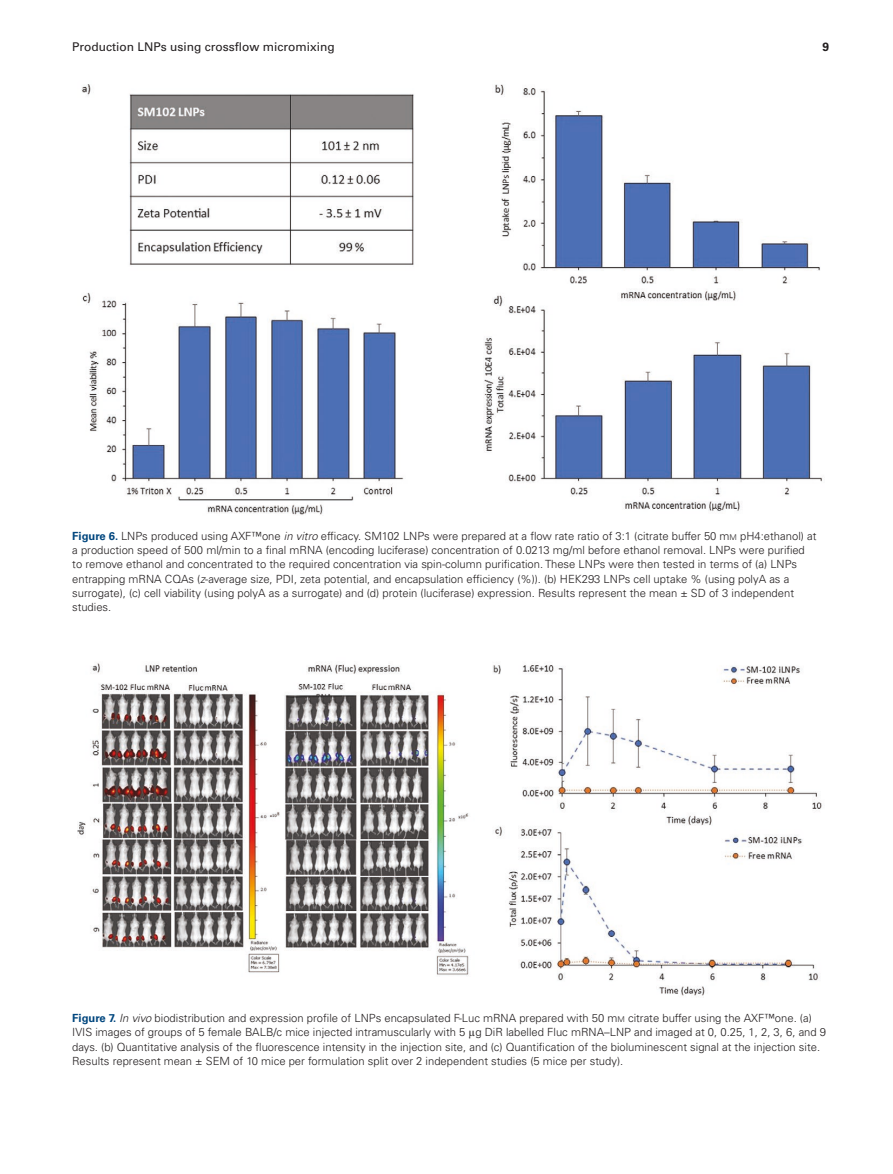
<style>
.page{position:relative;width:893px;height:1174px;background:#fff}
.page>*{position:absolute;margin:0;border:0;box-sizing:border-box;transform-origin:0 0}
.t1{font:12px "Univers LT Std 2";color:#231f20}
.t2{font:700 12px "Univers LT Std";color:#231f20}
.FigCapt{font:300 11.25px/14.2px "Univers LT Std";color:#231f20}
.s1{font-weight:700;color:#00467e}
.s2{font-style:italic}
.s3{font-size:7.8px}
.s4{font-family:"Gandhari Unicode";font-weight:400}
</style>
<div class="page">
<img style="left:81px;top:84px;width:741px;height:431px">
<img style="left:77px;top:663px;width:745px;height:333px">
<p class="t1" style="left:72px;top:40px;width:264px">Production LNPs using crossflow micromixing</p>
<p class="t2" style="left:822px;top:40px;width:8px">9</p>
<p class="FigCapt" style="left:72px;top:528px;width:746px"><span class="s1">Figure 6.</span> LNPs produced using AXF™one <span class="s2">in vitro</span> efficacy. SM102 LNPs were prepared at a flow rate ratio of 3:1 (citrate buffer 50 m<span class="s3">m</span> pH4:ethanol) at a production speed of 500 ml/min to a final mRNA (encoding luciferase) concentration of 0.0213 mg/ml before ethanol removal. LNPs were purified to remove ethanol and concentrated to the required concentration via spin-column purification. These LNPs were then tested in terms of (a) LNPs entrapping mRNA CQAs (<span class="s2">z</span>-average size, PDI, zeta potential, and encapsulation efficiency (%)). (b) HEK293 LNPs cell uptake % (using polyA as a surrogate), (c) cell viability (using polyA as a surrogate) and (d) protein (luciferase) expression. Results represent the mean ± SD of 3 independent studies.</p>
<p class="FigCapt" style="left:72px;top:1011px;width:755px"><span class="s1">Figure 7.</span> <span class="s2">In vivo</span> biodistribution and expression profile of LNPs encapsulated F-Luc mRNA prepared with 50 m<span class="s3">m</span> citrate buffer using the AXF™one. (a)<br>IVIS images of groups of 5 female BALB/c mice injected intramuscularly with 5 <span class="s4">μ</span>g DiR labelled Fluc mRNA–LNP and imaged at 0, 0.25, 1, 2, 3, 6, and 9 days. (b) Quantitative analysis of the fluorescence intensity in the injection site, and (c) Quantification of the bioluminescent signal at the injection site.<br>Results represent mean ± SEM of 10 mice per formulation split over 2 independent studies (5 mice per study).</p>
</div>
